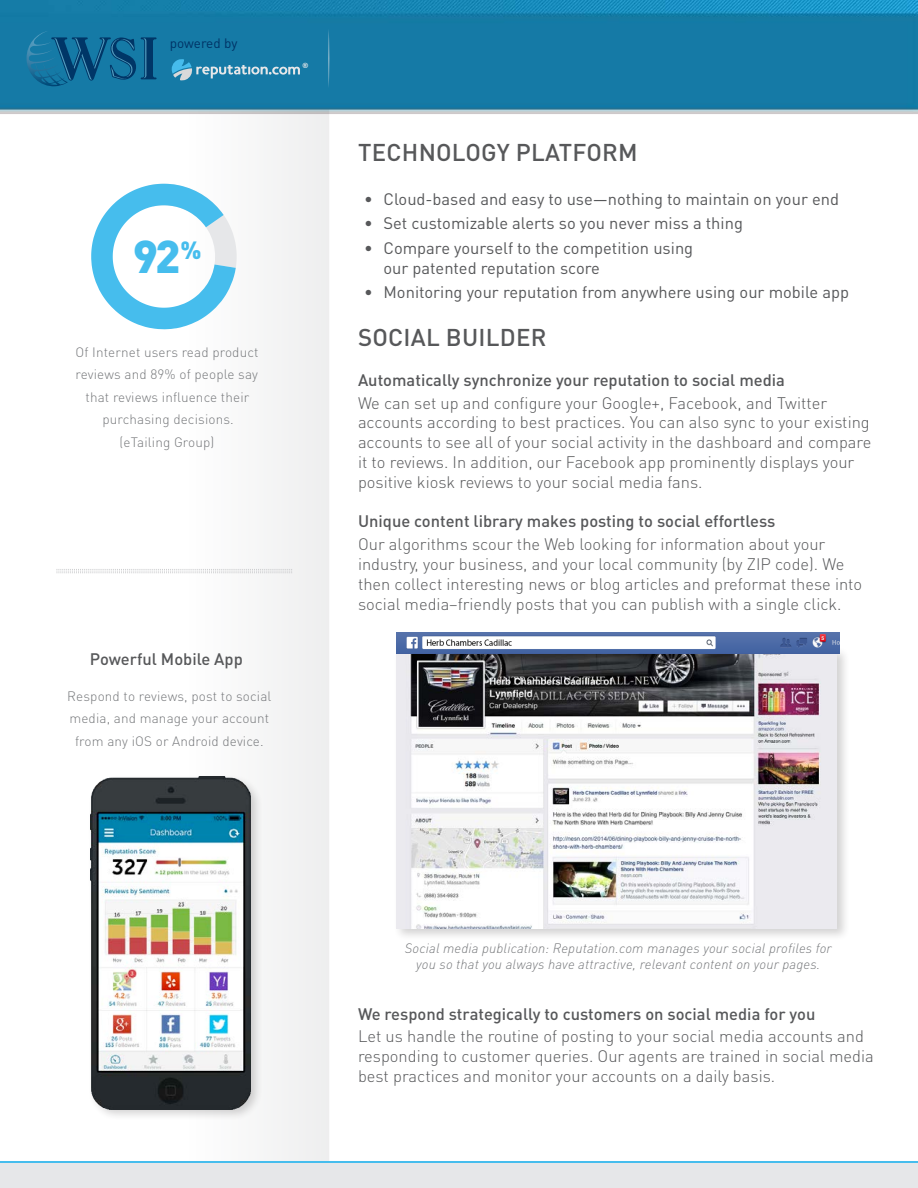
<style>
.page{position:relative;width:918px;height:1188px;background:#fff}
.page>*{position:absolute;margin:0;border:0;box-sizing:border-box;transform-origin:0 0}
.t1{font:900 45.45px "DIN Pro";color:#46bded}
.H1_2{font:500 24px "DIN Pro";letter-spacing:.01em;color:#57585a}
.Body_copy{font:300 16.5px/19.8px "DIN Pro";color:#57585a}
.t2{font:16.5px/19.8px "DIN Pro";color:#57585a}
.Side_Caption_4{font:500 16.5px "DIN Pro";color:#57585a}
.Side_Caption_2{font:300 13.5px/22.5px "DIN Pro";letter-spacing:.01em;color:#76787b;text-align:center}
.t3{font:italic 300 13.5px/16.2px "DIN";letter-spacing:.01em;color:#76787b;text-align:center}
.t4{font:13.5px "DIN Pro";color:#036}
.t5{font:900 7.2px "Houschka";color:#e6e7e9}
</style>
<div class="page">
<img style="left:0;top:0;width:918px;height:646px">
<hr style="left:328px;top:29px;width:2px;height:60px;background:#e6e7e9;border-radius:50%">
<svg style="left:0;top:109px;width:329px;height:1053px"></svg>
<div style="left:0;top:1162px;width:918px;height:26px;background:#46bded"></div>
<div style="left:0;top:1163px;width:918px;height:25px;background:#e6e7e9"></div>
<svg style="left:27px;top:31px;width:130px;height:56px;background:#136b98"></svg>
<svg style="left:170px;top:59px;width:130px;height:22px;background:#4092b6"></svg>
<svg style="left:56px;top:569px;width:236px;height:4px"></svg>
<svg style="left:91px;top:183px;width:146px;height:147px"></svg>
<div style="left:87px;top:773px;width:176px;height:349px;background:#231f20;opacity:.2"></div>
<img style="left:90px;top:777px;width:161px;height:332px">
<div style="left:393px;top:646px;width:457px;height:295px;background:#231f20;opacity:.2"></div>
<img style="left:397px;top:654px;width:440px;height:275px">
<img style="left:397px;top:633px;width:443px;height:21px">
<p class="t4" style="left:170px;top:34px;width:69px">powered by</p>
<p class="t5" style="left:303px;top:62px;width:7px">®</p>
<p class="t1" style="left:133px;top:225px;width:70px">92<sup>%</sup></p>
<p class="Side_Caption_2" style="left:76px;top:340px;width:184px">Of Internet users read product reviews and 89% of people say that reviews influence their purchasing decisions. (eTailing Group)</p>
<p class="Side_Caption_4" style="left:90px;top:648px;width:154px">Powerful Mobile App</p>
<p class="Side_Caption_2" style="left:67px;top:684px;width:206px">Respond to reviews, post to social media, and manage your account from any iOS or Android device.</p>
<h1 class="H1_2" style="left:358px;top:136px;width:281px">TECHNOLOGY PLATFORM</h1>
<p class="t2" style="left:364px;top:189px;width:477px">• Cloud-based and easy to use—nothing to maintain on your end</p>
<p class="t2" style="left:364px;top:213px;width:380px">• Set customizable alerts so you never miss a thing</p>
<p class="t2" style="left:384px;top:237px;width:311px;text-indent:-20px">• Compare yourself to the competition using our patented reputation score</p>
<p class="t2" style="left:364px;top:281px;width:487px">• Monitoring your reputation from anywhere using our mobile app</p>
<p class="H1_2" style="left:358px;top:321px;width:190px">SOCIAL BUILDER</p>
<h3 class="Side_Caption_4" style="left:358px;top:369px;width:428px">Automatically synchronize your reputation to social media</h3>
<p class="Body_copy" style="left:358px;top:392px;width:515px">We can set up and configure your Google+, Facebook, and Twitter accounts according to best practices. You can also sync to your existing accounts to see all of your social activity in the dashboard and compare it to reviews. In addition, our Facebook app prominently displays your positive kiosk reviews to your social media fans.</p>
<h3 class="Side_Caption_4" style="left:358px;top:510px;width:419px">Unique content library makes posting to social effortless</h3>
<p class="Body_copy" style="left:358px;top:534px;width:506px">Our algorithms scour the Web looking for information about your industry, your business, and your local community (by ZIP code). We then collect interesting news or blog articles and preformat these into social media–friendly posts that you can publish with a single click.</p>
<p class="t3" style="left:405px;top:940px;width:429px">Social media publication: Reputation.com manages your social profiles for you so that you always have attractive, relevant content on your pages.</p>
<h3 class="Side_Caption_4" style="left:358px;top:1002px;width:459px">We respond strategically to customers on social media for you</h3>
<p class="Body_copy" style="left:358px;top:1026px;width:517px">Let us handle the routine of posting to your social media accounts and responding to customer queries. Our agents are trained in social media best practices and monitor your accounts on a daily basis.</p>
</div>
